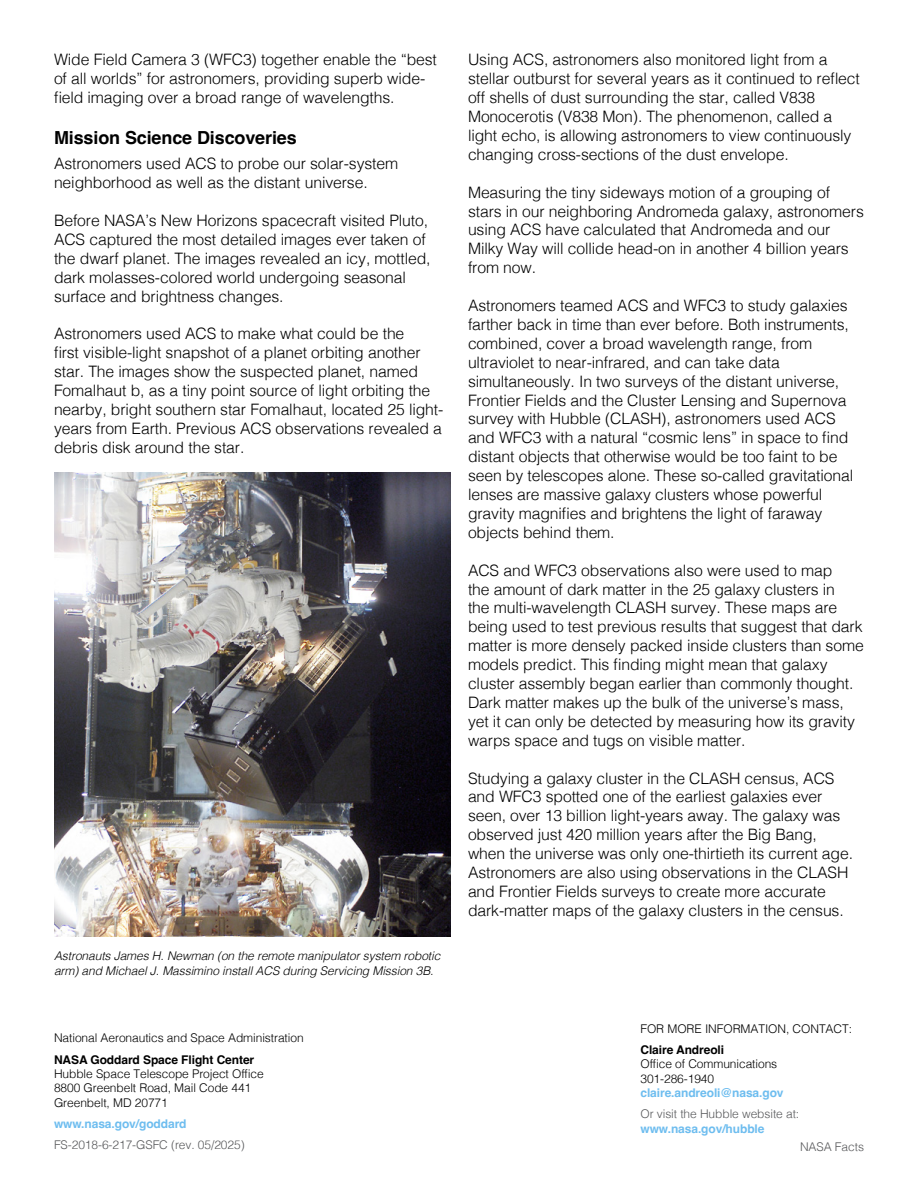
<style>
.page{position:relative;width:918px;height:1188px;background:#fff}
.page>*{position:absolute;margin:0;border:0;box-sizing:border-box;transform-origin:0 0}
.t1{font:700 18px "Helvetica";letter-spacing:-.005em;color:#000}
.t2{font:300 15.75px/18.9px "Helvetica";letter-spacing:-.005em;color:#000}
.t3{font:300 12px/14.4px "Helvetica";letter-spacing:-.005em;color:#000}
.t4{font:italic 300 12px/14.4px "Helvetica";letter-spacing:-.005em;color:#000}
.t5{font:300 12px "Helvetica";letter-spacing:-.005em;color:#58595b}
.t6{font:700 12px "Helvetica";letter-spacing:-.005em;color:#6ebdef}
.s1{font-weight:700}
</style>
<div class="page">
<img style="left:54px;top:472px;width:397px;height:464px">
<p class="t2" style="left:54px;top:49px;width:385px">Wide Field Camera 3 (WFC3) together enable the “best of all worlds” for astronomers, providing superb wide&shy;field imaging over a broad range of wavelengths.</p>
<p class="t1" style="left:54px;top:126px;width:244px">Mission Science Discoveries</p>
<p class="t2" style="left:54px;top:153px;width:346px">Astronomers used ACS to probe our solar-system neighborhood as well as the distant universe.</p>
<p class="t2" style="left:54px;top:210px;width:378px">Before NASA’s New Horizons spacecraft visited Pluto, ACS captured the most detailed images ever taken of the dwarf planet. The images revealed an icy, mottled, dark molasses-colored world undergoing seasonal surface and brightness changes.</p>
<p class="t2" style="left:54px;top:323px;width:391px">Astronomers used ACS to make what could be the<br>first visible-light snapshot of a planet orbiting another star. The images show the suspected planet, named Fomalhaut b, as a tiny point source of light orbiting the nearby, bright southern star Fomalhaut, located 25 light&shy;years from Earth. Previous ACS observations revealed a debris disk around the star.</p>
<p class="t4" style="left:54px;top:948px;width:388px">Astronauts James H. Newman (on the remote manipulator system robotic arm) and Michael J. Massimino install ACS during Servicing Mission 3B.</p>
<p class="t3" style="left:54px;top:1030px;width:251px">National Aeronautics and Space Administration</p>
<p class="t3" style="left:54px;top:1051px;width:211px"><span class="s1">NASA Goddard Space Flight Center<br></span>Hubble Space Telescope Project Office<br>8800 Greenbelt Road, Mail Code 441<br>Greenbelt, MD 20771</p>
<p class="t6" style="left:54px;top:1116px;width:134px">www.nasa.gov/goddard</p>
<p class="t5" style="left:54px;top:1135px;width:192px">FS-2018-6-217-GSFC (rev. 05/2025)</p>
<p class="t2" style="left:468px;top:49px;width:393px">Using ACS, astronomers also monitored light from a stellar outburst for several years as it continued to reflect off shells of dust surrounding the star, called V838<br>Monocerotis (V838 Mon). The phenomenon, called a light echo, is allowing astronomers to view continuously changing cross-sections of the dust envelope.</p>
<p class="t2" style="left:468px;top:181px;width:397px">Measuring the tiny sideways motion of a grouping of stars in our neighboring Andromeda galaxy, astronomers using ACS have calculated that Andromeda and our Milky Way will collide head-on in another 4 billion years from now.</p>
<p class="t2" style="left:468px;top:295px;width:387px">Astronomers teamed ACS and WFC3 to study galaxies farther back in time than ever before. Both instruments, combined, cover a broad wavelength range, from ultraviolet to near-infrared, and can take data simultaneously. In two surveys of the distant universe, Frontier Fields and the Cluster Lensing and Supernova survey with Hubble (CLASH), astronomers used ACS and WFC3 with a natural “cosmic lens” in space to find distant objects that otherwise would be too faint to be seen by telescopes alone. These so-called gravitational lenses are massive galaxy clusters whose powerful gravity magnifies and brightens the light of faraway objects behind them.</p>
<p class="t2" style="left:468px;top:559px;width:397px">ACS and WFC3 observations also were used to map<br>the amount of dark matter in the 25 galaxy clusters in<br>the multi-wavelength CLASH survey. These maps are being used to test previous results that suggest that dark matter is more densely packed inside clusters than some models predict. This finding might mean that galaxy cluster assembly began earlier than commonly thought.<br>Dark matter makes up the bulk of the universe’s mass, yet it can only be detected by measuring how its gravity warps space and tugs on visible matter.</p>
<p class="t2" style="left:468px;top:767px;width:387px">Studying a galaxy cluster in the CLASH census, ACS and WFC3 spotted one of the earliest galaxies ever seen, over 13 billion light-years away. The galaxy was observed just 420 million years after the Big Bang, when the universe was only one-thirtieth its current age.<br>Astronomers are also using observations in the CLASH and Frontier Fields surveys to create more accurate dark-matter maps of the galaxy clusters in the census.</p>
<p class="t3" style="left:640px;top:1020px;width:213px">FOR MORE INFORMATION, CONTACT:</p>
<p class="t3" style="left:640px;top:1042px;width:138px"><span class="s1">Claire Andreoli<br></span>Office of Communications</p>
<p class="t3" style="left:640px;top:1070px;width:75px">301-286-1940</p>
<p class="t6" style="left:640px;top:1085px;width:145px">claire.andreoli@nasa.gov</p>
<p class="t5" style="left:640px;top:1104px;width:160px">Or visit the Hubble website at:</p>
<p class="t6" style="left:640px;top:1121px;width:126px">www.nasa.gov/hubble</p>
<p class="t5" style="left:800px;top:1136px;width:65px">NASA Facts</p>
</div>
